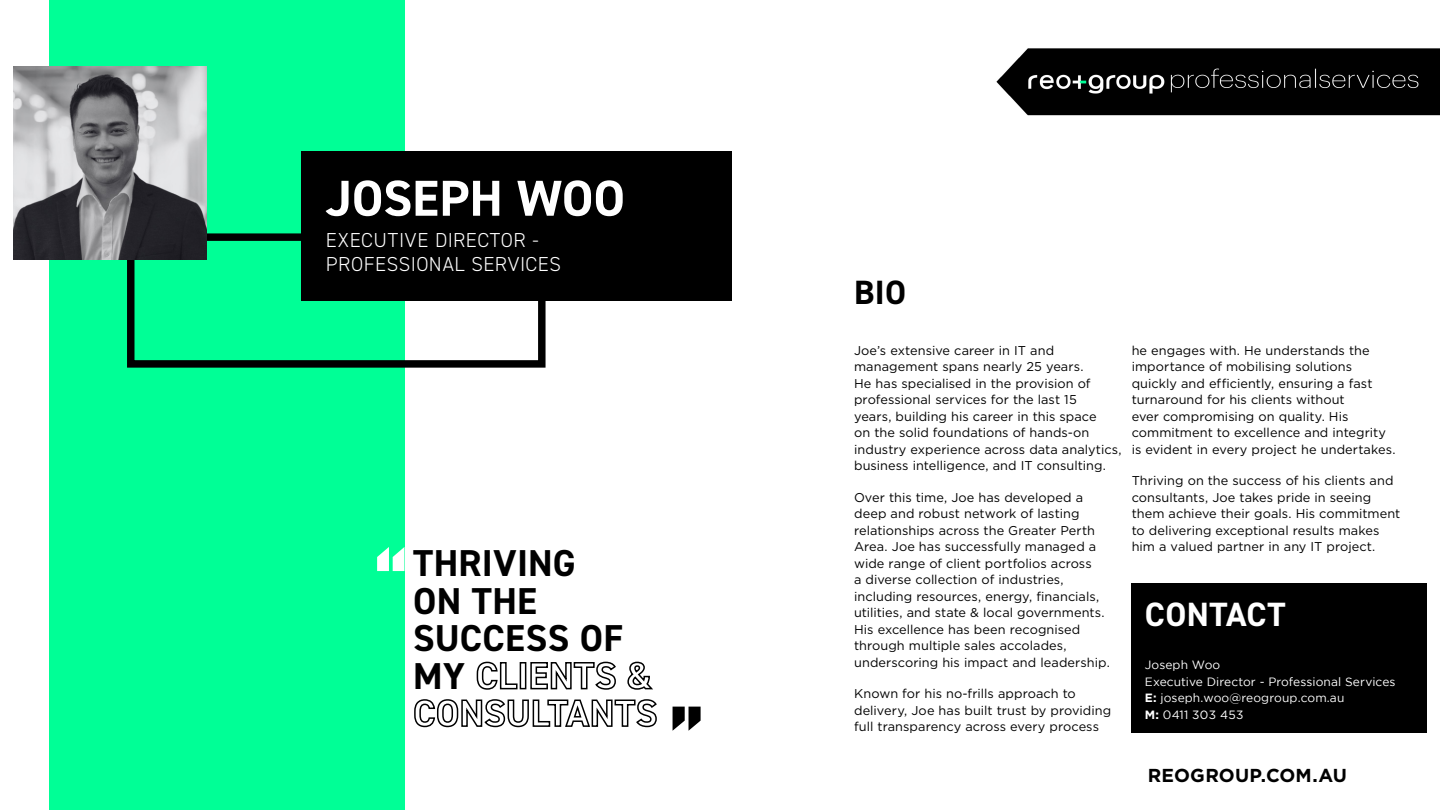
<style>
.page{position:relative;width:1440px;height:810px;background:#fff}
.page>*{position:absolute;margin:0;border:0;box-sizing:border-box;transform-origin:0 0}
.t1{font:700 50.62px "DIN2014";color:#fff}
.t2{font:700 37.5px/37.5px "DIN2014";letter-spacing:.005em;color:#000}
.t3{font:700 33.75px "DIN2014";letter-spacing:.01em;color:#fff}
.t4{font:700 33.75px "DIN2014";color:#000}
.t5{font:300 20.25px/24px "DIN2014";letter-spacing:.025em;color:#fff}
.t6{font:700 18.75px "Gotham";letter-spacing:.01em;color:#000}
.t7{font:12.75px/16.5px "Gotham HTF";letter-spacing:.005em;color:#000}
.t8{font:12px/16.4px "Gotham";letter-spacing:.005em;color:#fff}
.s1{font-weight:700}
</style>
<div class="page">
<div style="left:50px;top:0;width:355px;height:810px;background:#00ff96"></div>
<div style="left:127px;top:233px;width:419px;height:135px;border:7px solid #000"></div>
<div style="left:301px;top:151px;width:431px;height:150px;background:#000"></div>
<div style="left:1131px;top:583px;width:295px;height:149px;background:#000"></div>
<svg style="left:377px;top:547px;width:27px;height:24px"></svg>
<svg style="left:673px;top:707px;width:28px;height:24px"></svg>
<img style="left:14px;top:66px;width:193px;height:194px">
<img style="left:996px;top:48px;width:444px;height:68px">
<h1 class="t1" style="left:326px;top:165px;width:301px">JOSEPH WOO</h1>
<h3 class="t5" style="left:326px;top:228px;width:237px">EXECUTIVE DIRECTOR -<br>PROFESSIONAL SERVICES</h3>
<h2 class="t2" style="left:413px;top:544px;width:246px">THRIVING<br>ON THE<br>SUCCESS OF<br>MY CLIENTS &amp;<br>CONSULTANTS</h2>
<h3 class="t4" style="left:854px;top:270px;width:53px">BIO</h3>
<p class="t7" style="left:854px;top:342px;width:269px">Joe’s extensive career in IT and management spans nearly 25 years.<br>He has specialised in the provision of professional services for the last 15<br>years, building his career in this space<br>on the solid foundations of hands-on industry experience across data analytics, business intelligence, and IT consulting.</p>
<p class="t7" style="left:854px;top:489px;width:257px">Over this time, Joe has developed a deep and robust network of lasting relationships across the Greater Perth Area. Joe has successfully managed a wide range of client portfolios across<br>a diverse collection of industries, including resources, energy, financials, utilities, and state &amp; local governments.<br>His excellence has been recognised through multiple sales accolades, underscoring his impact and leadership.</p>
<p class="t7" style="left:854px;top:685px;width:259px">Known for his no-frills approach to delivery, Joe has built trust by providing full transparency across every process</p>
<p class="t7" style="left:1132px;top:342px;width:265px">he engages with. He understands the importance of mobilising solutions quickly and efficiently, ensuring a fast turnaround for his clients without<br>ever compromising on quality. His commitment to excellence and integrity is evident in every project he undertakes.</p>
<p class="t7" style="left:1132px;top:472px;width:270px">Thriving on the success of his clients and consultants, Joe takes pride in seeing them achieve their goals. His commitment to delivering exceptional results makes him a valued partner in any IT project.</p>
<h3 class="t3" style="left:1145px;top:592px;width:142px">CONTACT</h3>
<p class="t8" style="left:1145px;top:657px;width:252px">Joseph Woo<br>Executive Director - Professional Services<br><span class="s1">E:</span> joseph.woo@reogroup.com.au<br><span class="s1">M:</span> 0411 303 453</p>
<h3 class="t6" style="left:1148px;top:765px;width:201px">REOGROUP.COM.AU</h3>
</div>
